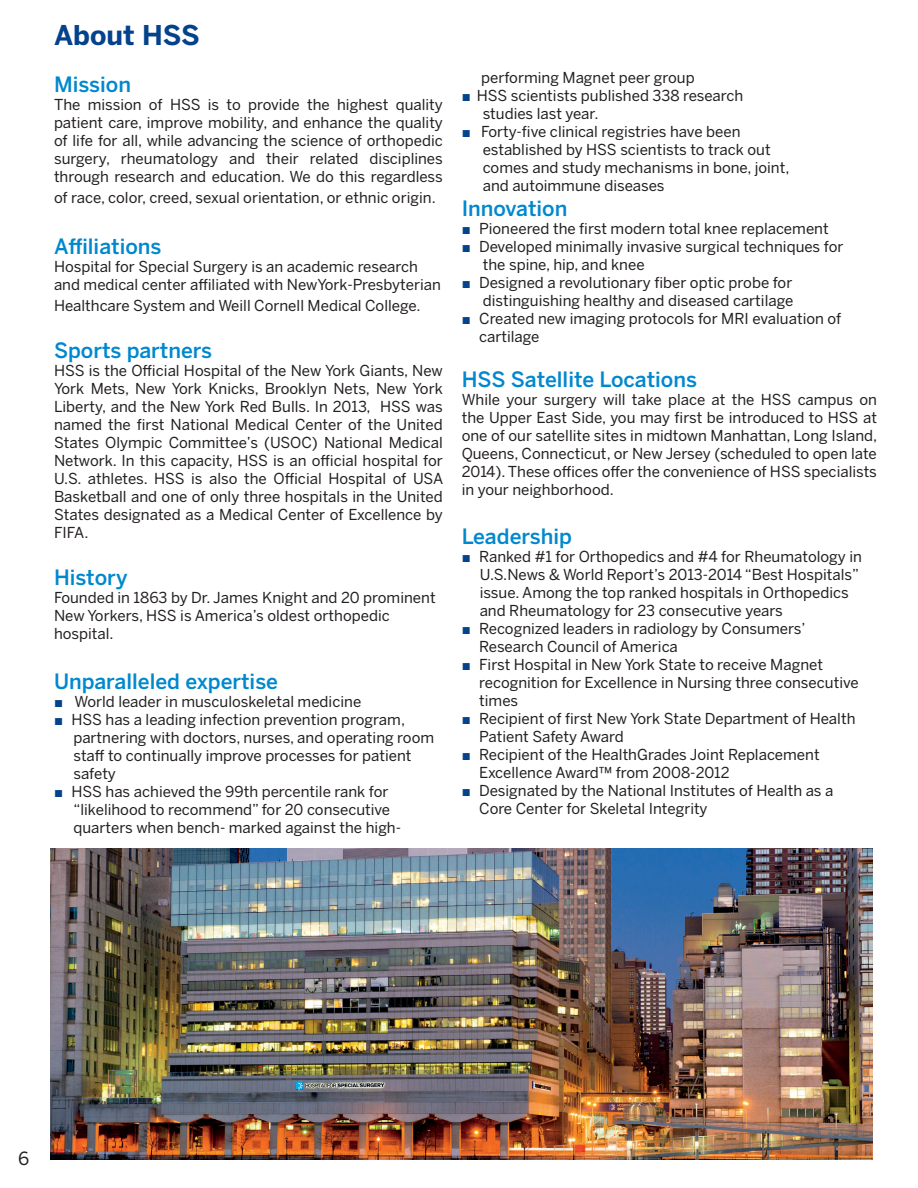
<style>
.page{position:relative;width:918px;height:1188px;background:#fff}
.page>*{position:absolute;margin:0;border:0;box-sizing:border-box;transform-origin:0 0}
.t1{font:700 27px "Benton Sans";color:#05428c}
.t2{font:500 21px "Benton Sans";color:#0088ce}
.t3{font:18px "Benton Sans";color:#231f20}
.t4{font:15px/18px "Benton Sans";color:#231f20}
.s1{font-family:"Arial";font-style:italic;color:#05428c}
</style>
<div class="page">
<img style="left:51px;top:848px;width:822px;height:312px">
<p class="t1" style="left:54px;top:18px;width:147px">About HSS</p>
<p class="t2" style="left:54px;top:71px;width:79px">Mission</p>
<p class="t4" style="left:54px;top:95px;width:390px;text-align:justify">The mission of HSS is to provide the highest quality patient care, improve mobility, and enhance the quality of life for all, while advancing the science of orthopedic surgery, rheumatology and their related disciplines through research and education. We do this regardless</p>
<p class="t4" style="left:54px;top:189px;width:383px">of race, color, creed, sexual orientation, or ethnic origin.</p>
<p class="t2" style="left:54px;top:233px;width:109px">Affiliations</p>
<p class="t4" style="left:54px;top:257px;width:388px">Hospital for Special Surgery is an academic research and medical center affiliated with NewYork-Presbyterian</p>
<p class="t4" style="left:54px;top:297px;width:368px">Healthcare System and Weill Cornell Medical College.</p>
<p class="t2" style="left:54px;top:338px;width:160px">Sports partners</p>
<p class="t4" style="left:54px;top:362px;width:391px;text-align:justify">HSS is the Official Hospital of the New York Giants, New York Mets, New York Knicks, Brooklyn Nets, New York Liberty, and the New York Red Bulls. In 2013, HSS was named the first National Medical Center of the United States Olympic Committee’s (USOC) National Medical Network. In this capacity, HSS is an official hospital for U.S. athletes. HSS is also the Official Hospital of USA Basketball and one of only three hospitals in the United States designated as a Medical Center of Excellence by FIFA.</p>
<p class="t2" style="left:54px;top:564px;width:75px">History</p>
<p class="t4" style="left:54px;top:589px;width:383px">Founded in 1863 by Dr. James Knight and 20 prominent<br>New Yorkers, HSS is America’s oldest orthopedic hospital.</p>
<p class="t2" style="left:54px;top:669px;width:226px">Unparalleled expertise</p>
<p class="t4" style="left:54px;top:693px;width:309px"><span class="s1">■</span> World leader in musculoskeletal medicine</p>
<p class="t4" style="left:74px;top:711px;width:362px;text-indent:-20px"><span class="s1">■</span> HSS has a leading infection prevention program, partnering with doctors, nurses, and operating room staff to continually improve processes for patient safety</p>
<p class="t4" style="left:74px;top:783px;width:329px;text-indent:-20px"><span class="s1">■</span> HSS has achieved the 99th percentile rank for “likelihood to recommend” for 20 consecutive quarters when bench- marked against the high-</p>
<p class="t4" style="left:481px;top:69px;width:215px">performing Magnet peer group</p>
<p class="t4" style="left:462px;top:87px;width:283px"><span class="s1">■</span> HSS scientists published 338 research</p>
<p class="t4" style="left:483px;top:105px;width:117px">studies last year.</p>
<p class="t4" style="left:462px;top:123px;width:280px"><span class="s1">■</span> Forty-five clinical registries have been</p>
<p class="t4" style="left:483px;top:141px;width:290px">established by HSS scientists to track out</p>
<p class="t4" style="left:483px;top:159px;width:308px">comes and study mechanisms in bone, joint,</p>
<p class="t4" style="left:483px;top:177px;width:183px">and autoimmune diseases</p>
<p class="t2" style="left:462px;top:196px;width:107px">Innovation</p>
<p class="t4" style="left:462px;top:220px;width:369px"><span class="s1">■</span> Pioneered the first modern total knee replacement</p>
<p class="t4" style="left:462px;top:238px;width:383px"><span class="s1">■</span> Developed minimally invasive surgical techniques for</p>
<p class="t4" style="left:483px;top:256px;width:163px">the spine, hip, and knee</p>
<p class="t4" style="left:462px;top:274px;width:332px"><span class="s1">■</span> Designed a revolutionary fiber optic probe for</p>
<p class="t4" style="left:483px;top:292px;width:312px">distinguishing healthy and diseased cartilage</p>
<p class="t4" style="left:462px;top:310px;width:381px"><span class="s1">■</span> Created new imaging protocols for MRI evaluation of</p>
<p class="t4" style="left:479px;top:328px;width:62px">cartilage</p>
<p class="t2" style="left:462px;top:367px;width:237px">HSS Satellite Locations</p>
<p class="t4" style="left:462px;top:391px;width:417px;text-align:justify">While your surgery will take place at the HSS campus on the Upper East Side, you may first be introduced to HSS at one of our satellite sites in midtown Manhattan, Long Island, Queens, Connecticut, or New Jersey (scheduled to open late 2014). These offices offer the convenience of HSS specialists in your neighborhood.</p>
<p class="t2" style="left:462px;top:523px;width:112px">Leadership</p>
<p class="t4" style="left:480px;top:547px;width:384px;text-indent:-18px"><span class="s1">■</span> Ranked #1 for Orthopedics and #4 for Rheumatology in U.S.News &amp; World Report’s 2013-2014 “Best Hospitals” issue. Among the top ranked hospitals in Orthopedics and Rheumatology for 23 consecutive years</p>
<p class="t4" style="left:462px;top:619px;width:345px"><span class="s1">■</span> Recognized leaders in radiology by Consumers’</p>
<p class="t4" style="left:479px;top:637px;width:200px">Research Council of America</p>
<p class="t4" style="left:462px;top:655px;width:363px"><span class="s1">■</span> First Hospital in New York State to receive Magnet</p>
<p class="t4" style="left:479px;top:673px;width:381px">recognition for Excellence in Nursing three consecutive</p>
<p class="t4" style="left:479px;top:691px;width:40px">times</p>
<p class="t4" style="left:462px;top:709px;width:395px"><span class="s1">■</span> Recipient of first New York State Department of Health</p>
<p class="t4" style="left:479px;top:727px;width:146px">Patient Safety Award</p>
<p class="t4" style="left:462px;top:745px;width:360px"><span class="s1">■</span> Recipient of the HealthGrades Joint Replacement</p>
<p class="t4" style="left:479px;top:763px;width:252px">Excellence Award™ from 2008-2012</p>
<p class="t4" style="left:462px;top:781px;width:373px"><span class="s1">■</span> Designated by the National Institutes of Health as a</p>
<p class="t4" style="left:479px;top:799px;width:230px">Core Center for Skeletal Integrity</p>
<p class="t3" style="left:18px;top:1148px;width:13px">6</p>
</div>
